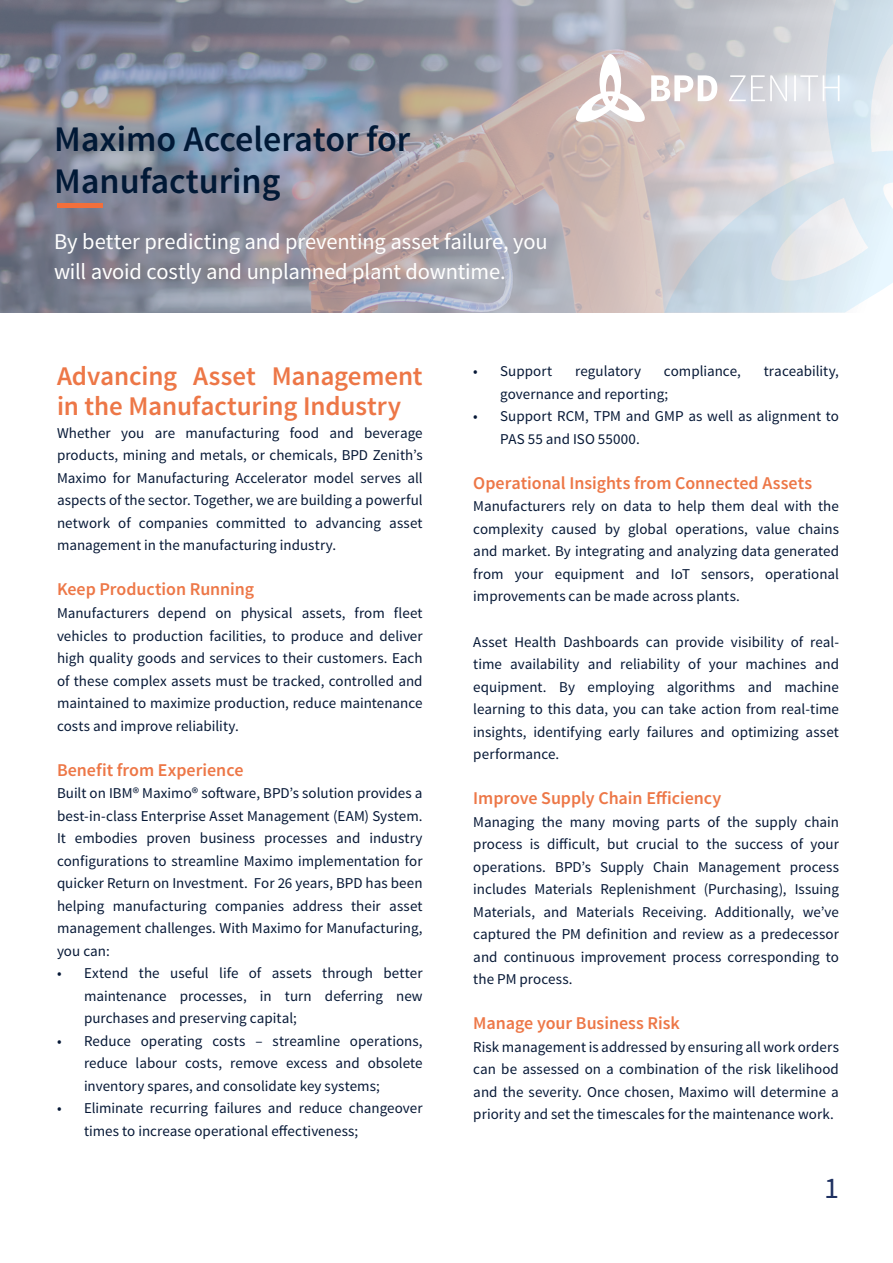
<style>
.page{position:relative;width:893px;height:1263px;background:#fff}
.page>*{position:absolute;margin:0;border:0;box-sizing:border-box;transform-origin:0 0}
.t1{font:600 36px/42px "Source Sans Pro";color:#011936}
.t2{font:30px "Source Sans Pro";color:#1e3060}
.Paragraph_Style_1{font:600 27px/30px "Source Sans Pro";letter-spacing:-.005em;color:#ed7747}
.Paragraph_Style_1-2{font:22.5px/30px "Source Sans Pro";letter-spacing:-.01em;color:#fff}
.Paragraph_Style_1-3{font:600 18px "Source Sans Pro";letter-spacing:-.005em;color:#ed7747}
.Paragraph_Style_1-4{font:15px/22.5px "Source Sans Pro";letter-spacing:.005em;color:#061836;text-align:justify}
</style>
<div class="page">
<img style="left:0;top:0;width:665px;height:313px">
<svg style="left:665px;top:0;width:228px;height:313px;background:#d3d9e0"></svg>
<svg style="left:729px;top:75px;width:110px;height:26px"></svg>
<svg style="left:574px;top:54px;width:143px;height:69px"></svg>
<hr style="left:57px;top:203px;width:45px;height:4px;background:#f26f3b">
<p class="t1" style="left:54px;top:119px;width:358px">Maximo Accelerator for<br>Manufacturing</p>
<p class="Paragraph_Style_1-2" style="left:54px;top:227px;width:495px">By better predicting and preventing asset failure, you will avoid costly and unplanned plant downtime.</p>
<p class="Paragraph_Style_1" style="left:57px;top:362px;width:367px">Advancing Asset Management in the Manufacturing Industry</p>
<p class="Paragraph_Style_1-4" style="left:57px;top:422px;width:367px">Whether you are manufacturing food and beverage products, mining and metals, or chemicals, BPD Zenith’s Maximo for Manufacturing Accelerator model serves all aspects of the sector. Together, we are building a powerful network of companies committed to advancing asset management in the manufacturing industry.</p>
<p class="Paragraph_Style_1-3" style="left:57px;top:578px;width:199px">Keep Production Running</p>
<p class="Paragraph_Style_1-4" style="left:57px;top:602px;width:367px">Manufacturers depend on physical assets, from fleet vehicles to production facilities, to produce and deliver high quality goods and services to their customers. Each of these complex assets must be tracked, controlled and maintained to maximize production, reduce maintenance costs and improve reliability.</p>
<p class="Paragraph_Style_1-3" style="left:57px;top:758px;width:188px">Benefit from Experience</p>
<p class="Paragraph_Style_1-4" style="left:57px;top:782px;width:367px">Built on IBM® Maximo® software, BPD’s solution provides a best-in-class Enterprise Asset Management (EAM) System.<br>It embodies proven business processes and industry configurations to streamline Maximo implementation for quicker Return on Investment. For 26 years, BPD has been helping manufacturing companies address their asset management challenges. With Maximo for Manufacturing, you can:</p>
<p class="Paragraph_Style_1-4" style="left:84px;top:962px;width:340px;text-indent:-27px">• Extend the useful life of assets through better maintenance processes, in turn deferring new purchases and preserving capital;</p>
<p class="Paragraph_Style_1-4" style="left:84px;top:1029px;width:340px;text-indent:-27px">• Reduce operating costs – streamline operations, reduce labour costs, remove excess and obsolete inventory spares, and consolidate key systems;</p>
<p class="Paragraph_Style_1-4" style="left:84px;top:1097px;width:340px;text-indent:-27px">• Eliminate recurring failures and reduce changeover times to increase operational effectiveness;</p>
<p class="Paragraph_Style_1-4" style="left:473px;top:360px;width:81px">• Support</p>
<p class="Paragraph_Style_1-4" style="left:575px;top:360px;width:67px">regulatory</p>
<p class="Paragraph_Style_1-4" style="left:664px;top:360px;width:78px">compliance,</p>
<p class="Paragraph_Style_1-4" style="left:764px;top:360px;width:77px">traceability,</p>
<p class="Paragraph_Style_1-4" style="left:500px;top:383px;width:169px">governance and reporting;</p>
<p class="Paragraph_Style_1-4" style="left:500px;top:405px;width:340px;text-indent:-27px">• Support RCM, TPM and GMP as well as alignment to<br>PAS 55 and ISO 55000.</p>
<p class="Paragraph_Style_1-3" style="left:473px;top:472px;width:340px">Operational Insights from Connected Assets</p>
<p class="Paragraph_Style_1-4" style="left:473px;top:495px;width:367px">Manufacturers rely on data to help them deal with the complexity caused by global operations, value chains and market. By integrating and analyzing data generated from your equipment and IoT sensors, operational improvements can be made across plants.</p>
<p class="Paragraph_Style_1-4" style="left:473px;top:630px;width:367px">Asset Health Dashboards can provide visibility of real&shy;time availability and reliability of your machines and equipment. By employing algorithms and machine learning to this data, you can take action from real-time insights, identifying early failures and optimizing asset performance.</p>
<p class="Paragraph_Style_1-3" style="left:473px;top:787px;width:250px">Improve Supply Chain Efficiency</p>
<p class="Paragraph_Style_1-4" style="left:473px;top:810px;width:367px">Managing the many moving parts of the supply chain process is difficult, but crucial to the success of your operations. BPD’s Supply Chain Management process includes Materials Replenishment (Purchasing), Issuing Materials, and Materials Receiving. Additionally, we’ve captured the PM definition and review as a predecessor and continuous improvement process corresponding to the PM process.</p>
<p class="Paragraph_Style_1-3" style="left:473px;top:1012px;width:208px">Manage your Business Risk</p>
<p class="Paragraph_Style_1-4" style="left:473px;top:1035px;width:367px">Risk management is addressed by ensuring all work orders can be assessed on a combination of the risk likelihood and the severity. Once chosen, Maximo will determine a priority and set the timescales for the maintenance work.</p>
<h2 class="t2" style="left:824px;top:1170px;width:16px">1</h2>
</div>
